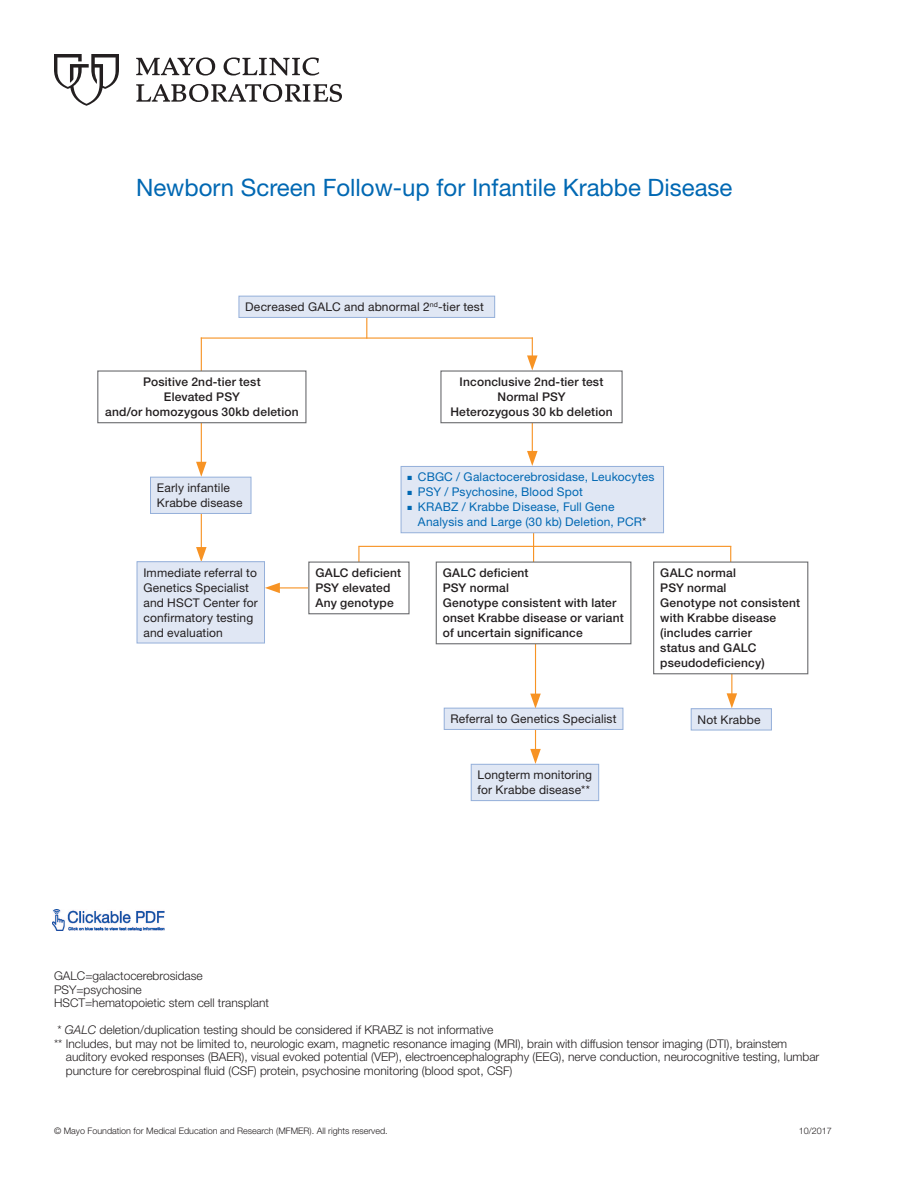
<style>
.page{position:relative;width:918px;height:1188px;background:#fff}
.page>*{position:absolute;margin:0;border:0;box-sizing:border-box;transform-origin:0 0}
.t1{font:24px "Helvetica Neue LT Std";color:#0168b3}
.t2{font:300 12px/13.5px "Helvetica Neue LT Std";color:#231f20}
.t3{font:500 12px/15px "Helvetica Neue LT Std";letter-spacing:.015em;color:#231f20}
.t4{font:12px/15px "Helvetica Neue LT Std";letter-spacing:.015em;color:#231f20}
.t5{font:12px/15px "Helvetica Neue LT Std";letter-spacing:.015em;color:#0168b3}
.t6{font:300 9px "Helvetica Neue LT Std";color:#231f20}
.s1{color:#231f20}
.s2{font-style:italic}
</style>
<div class="page">
<svg style="left:54px;top:54px;width:65px;height:52px"></svg>
<svg style="left:136px;top:84px;width:206px;height:18px"></svg>
<svg style="left:136px;top:57px;width:183px;height:19px"></svg>
<hr style="left:358px;top:546px;width:373px;height:1px;background:#f79324">
<svg style="left:730px;top:547px;width:1px;height:15px"></svg>
<hr style="left:533px;top:520px;width:1px;height:49px;background:#f79324">
<hr style="left:535px;top:631px;width:1px;height:70px;background:#f79324">
<svg style="left:358px;top:547px;width:1px;height:15px"></svg>
<hr style="left:535px;top:721px;width:1px;height:35px;background:#f79324">
<hr style="left:731px;top:637px;width:1px;height:64px;background:#f79324">
<svg style="left:530px;top:694px;width:11px;height:14px"></svg>
<svg style="left:530px;top:749px;width:11px;height:15px"></svg>
<svg style="left:727px;top:693px;width:10px;height:15px"></svg>
<div style="left:444px;top:708px;width:179px;height:21px;background:#e0e7f4"></div>
<div style="left:444px;top:708px;width:179px;height:22px;border:1px solid #95b0da"></div>
<div style="left:471px;top:764px;width:128px;height:37px;background:#e0e7f4"></div>
<div style="left:471px;top:764px;width:128px;height:37px;border:1px solid #95b0da"></div>
<div style="left:691px;top:709px;width:80px;height:21px;background:#e0e7f4"></div>
<div style="left:691px;top:708px;width:81px;height:22px;border:1px solid #95b0da"></div>
<hr style="left:366px;top:301px;width:1px;height:38px;background:#f79324">
<hr style="left:201px;top:338px;width:332px;height:1px;background:#f79324">
<hr style="left:532px;top:404px;width:1px;height:55px;background:#f79324">
<hr style="left:201px;top:338px;width:1px;height:131px;background:#f79324">
<hr style="left:201px;top:491px;width:1px;height:64px;background:#f79324">
<hr style="left:272px;top:587px;width:64px;height:1px;background:#f79324">
<svg style="left:196px;top:462px;width:11px;height:15px"></svg>
<svg style="left:196px;top:547px;width:11px;height:14px"></svg>
<svg style="left:265px;top:583px;width:15px;height:10px"></svg>
<svg style="left:527px;top:338px;width:11px;height:32px"></svg>
<svg style="left:527px;top:451px;width:11px;height:15px"></svg>
<div style="left:239px;top:296px;width:256px;height:21px;background:#e0e7f4"></div>
<div style="left:239px;top:296px;width:256px;height:22px;border:1px solid #95b0da"></div>
<div style="left:151px;top:477px;width:100px;height:36px;background:#e0e7f4"></div>
<div style="left:150px;top:477px;width:101px;height:37px;border:1px solid #95b0da"></div>
<div style="left:137px;top:562px;width:128px;height:81px;background:#e0e7f4"></div>
<div style="left:137px;top:561px;width:128px;height:82px;border:1px solid #95b0da"></div>
<div style="left:401px;top:466px;width:263px;height:67px;background:#e0e7f4"></div>
<div style="left:401px;top:466px;width:263px;height:67px;border:1px solid #95b0da"></div>
<div style="left:98px;top:371px;width:208px;height:52px;background:#fff"></div>
<div style="left:97px;top:370px;width:210px;height:53px;border:1px solid #6c6d70"></div>
<div style="left:309px;top:562px;width:100px;height:52px;background:#fff"></div>
<div style="left:308px;top:562px;width:102px;height:52px;border:1px solid #6c6d70"></div>
<div style="left:436px;top:562px;width:195px;height:82px;background:#fff"></div>
<div style="left:436px;top:562px;width:195px;height:82px;border:1px solid #6c6d70"></div>
<div style="left:441px;top:371px;width:181px;height:52px;background:#fff"></div>
<div style="left:440px;top:370px;width:183px;height:53px;border:1px solid #6c6d70"></div>
<div style="left:654px;top:562px;width:154px;height:112px;background:#fff"></div>
<div style="left:653px;top:562px;width:155px;height:112px;border:1px solid #6c6d70"></div>
<img style="left:53px;top:909px;width:112px;height:22px">
<h1 class="t1" style="left:136px;top:174px;width:598px">Newborn Screen Follow-up for Infantile Krabbe Disease</h1>
<p class="t4" style="left:245px;top:299px;width:240px">Decreased GALC and abnormal 2<sup>nd</sup>-tier test</p>
<p class="t3" style="left:105px;top:374px;width:195px;text-align:center">Positive 2nd-tier test<br>Elevated PSY<br>and/or homozygous 30kb deletion</p>
<p class="t3" style="left:450px;top:374px;width:164px;text-align:center">Inconclusive 2nd-tier test<br>Normal PSY<br>Heterozygous 30 kb deletion</p>
<p class="t4" style="left:157px;top:480px;width:87px">Early infantile<br>Krabbe disease</p>
<p class="t4" style="left:143px;top:565px;width:116px">Immediate referral to<br>Genetics Specialist and HSCT Center for confirmatory testing and evaluation</p>
<p class="t5" style="left:407px;top:469px;width:248px">■ CBGC / Galactocerebrosidase, Leukocytes</p>
<p class="t5" style="left:407px;top:484px;width:177px">■ PSY / Psychosine, Blood Spot</p>
<p class="t5" style="left:418px;top:499px;width:230px;text-indent:-10px">■ KRABZ / Krabbe Disease, Full Gene<br>Analysis and Large (30 kb) Deletion, PCR<span class="s1">*</span></p>
<p class="t3" style="left:315px;top:565px;width:87px">GALC deficient<br>PSY elevated<br>Any genotype</p>
<p class="t3" style="left:443px;top:565px;width:183px">GALC deficient<br>PSY normal<br>Genotype consistent with later onset Krabbe disease or variant of uncertain significance</p>
<p class="t4" style="left:451px;top:711px;width:167px">Referral to Genetics Specialist</p>
<p class="t4" style="left:478px;top:767px;width:116px">Longterm monitoring for Krabbe disease**</p>
<p class="t3" style="left:660px;top:565px;width:141px">GALC normal<br>PSY normal<br>Genotype not consistent with Krabbe disease (includes carrier<br>status and GALC pseudodeficiency)</p>
<p class="t4" style="left:698px;top:712px;width:65px">Not Krabbe</p>
<p class="t2" style="left:54px;top:969px;width:217px">GALC=galactocerebrosidase<br>PSY=psychosine<br>HSCT=hematopoietic stem cell transplant</p>
<p class="t2" style="left:57px;top:1023px;width:438px">* <span class="s2">GALC</span> deletion/duplication testing should be considered if KRABZ is not informative</p>
<p class="t2" style="left:54px;top:1037px;width:735px">** Includes, but may not be limited to, neurologic exam, magnetic resonance imaging (MRI), brain with diffusion tensor imaging (DTI), brainstem</p>
<p class="t2" style="left:66px;top:1050px;width:755px">auditory evoked responses (BAER), visual evoked potential (VEP), electroencephalography (EEG), nerve conduction, neurocognitive testing, lumbar</p>
<p class="t2" style="left:66px;top:1064px;width:448px">puncture for cerebrospinal uid (CSF) protein, psychosine monitoring (blood spot, CSF)</p>
<p class="t6" style="left:54px;top:1125px;width:335px">© Mayo Foundation for Medical Education and Research (MFMER). All rights reserved.</p>
<p class="t6" style="left:799px;top:1125px;width:35px">10/2017</p>
</div>
